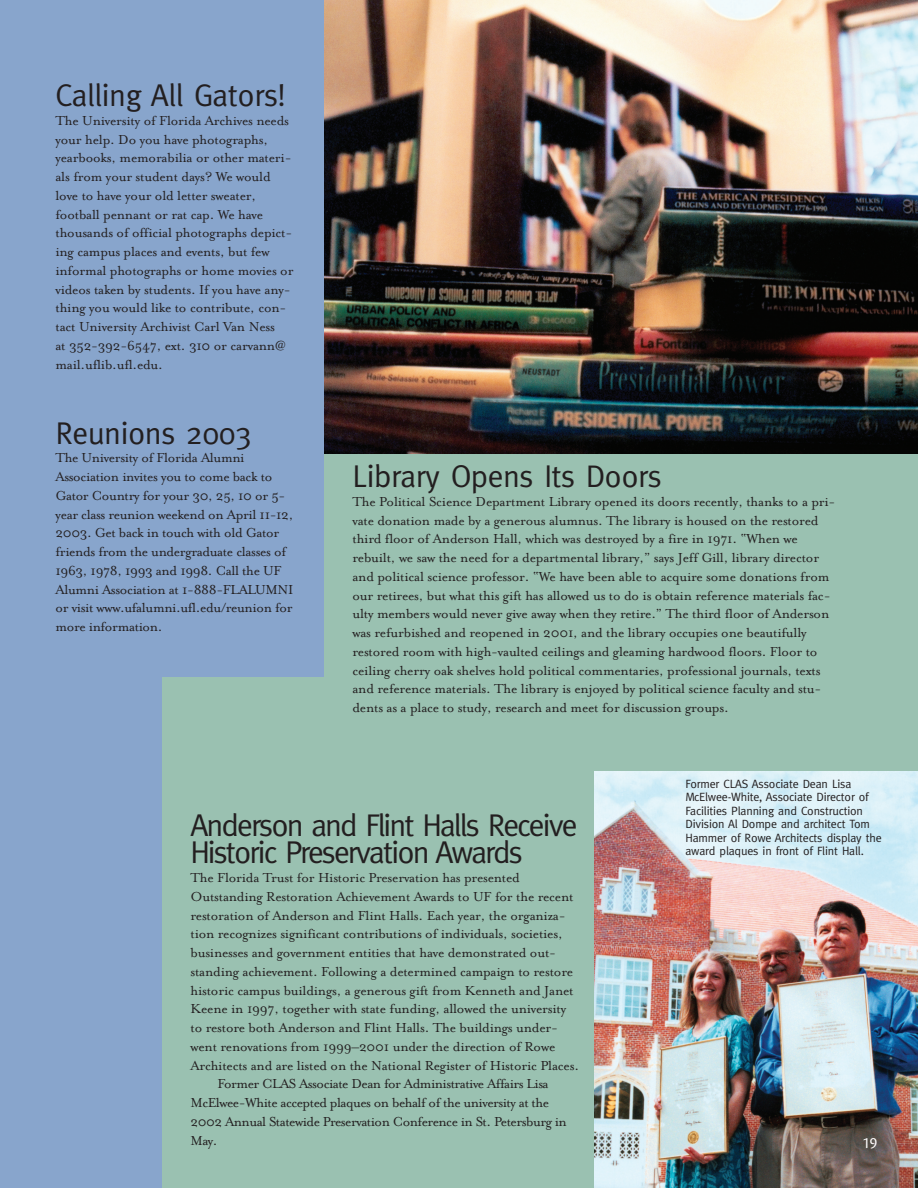
<style>
.page{position:relative;width:918px;height:1188px;background:#9ac1b1}
.page>*{position:absolute;margin:0;border:0;box-sizing:border-box;transform-origin:0 0}
.t1{font:31.5px/27px "Meta";letter-spacing:-.06em;color:#231f20}
.t2{font:31.5px "Meta";letter-spacing:-.015em;color:#231f20}
.t3{font:16.5px "Cronos Display";color:#fff}
.t4{font:15px/18.8px "Mrs Eaves Roman";letter-spacing:-.015em;color:#231f20}
.t5{font:15px "Mrs Eaves Roman";letter-spacing:-.035em;color:#231f20}
.t6{font:12px/13.5px "Meta";letter-spacing:-.015em;color:#231f20}
</style>
<div class="page">
<div style="left:0;top:0;width:324px;height:677px;background:#88a5cc"></div>
<div style="left:0;top:618px;width:162px;height:570px;background:#88a5cc"></div>
<img style="left:594px;top:771px;width:324px;height:417px">
<img style="left:324px;top:0;width:594px;height:454px">
<h1 class="t2" style="left:56px;top:77px;width:232px">Calling All Gators!</h1>
<p class="t4" style="left:56px;top:111px;width:240px">The University of Florida Archives needs your help. Do you have photographs, yearbooks, memorabilia or other materi&shy;als from your student days? We would love to have your old letter sweater, football pennant or rat cap. We have thousands of official photographs depict&shy;ing campus places and events, but few informal photographs or home movies or videos taken by students. If you have any&shy;thing you would like to contribute, con&shy;tact University Archivist Carl Van Ness<br>at 352-392-6547, ext. 310 or carvann@ mail.uflib.ufl.edu.</p>
<h1 class="t2" style="left:56px;top:414px;width:198px">Reunions 2003</h1>
<p class="t4" style="left:56px;top:449px;width:239px">The University of Florida Alumni Association invites you to come back to Gator Country for your 30, 25, 10 or 5- year class reunion weekend on April 11-12, 2003. Get back in touch with old Gator friends from the undergraduate classes of 1963, 1978, 1993 and 1998. Call the UF Alumni Association at 1-888-FLALUMNI or visit www.ufalumni.ufl.edu/reunion for more information.</p>
<h1 class="t2" style="left:352px;top:458px;width:311px">Library Opens Its Doors</h1>
<p class="t4" style="left:352px;top:492px;width:485px">The Political Science Department Library opened its doors recently, thanks to a pri&shy;vate donation made by a generous alumnus. The library is housed on the restored third floor of Anderson Hall, which was destroyed by a fire in 1971. “When we rebuilt, we saw the need for a departmental library,” says Jeff Gill, library director and political science professor. “We have been able to acquire some donations from our retirees, but what this gift has allowed us to do is obtain reference materials fac&shy;ulty members would never give away when they retire.” The third floor of Anderson was refurbished and reopened in 2001, and the library occupies one beautifully restored room with high-vaulted ceilings and gleaming hardwood floors. Floor to ceiling cherry oak shelves hold political commentaries, professional journals, texts and reference materials. The library is enjoyed by political science faculty and stu&shy;dents as a place to study, research and meet for discussion groups.</p>
<h1 class="t1" style="left:190px;top:812px;width:389px">Anderson and Flint Halls Receive<br>Historic Preservation Awards</h1>
<p class="t4" style="left:190px;top:869px;width:331px">The Florida Trust for Historic Preservation has presented</p>
<p class="t4" style="left:190px;top:887px;width:385px">Outstanding Restoration Achievement Awards to UF for the recent</p>
<p class="t4" style="left:190px;top:906px;width:377px">restoration of Anderson and Flint Halls. Each year, the organiza-</p>
<p class="t4" style="left:190px;top:925px;width:374px">tion recognizes significant contributions of individuals, societies,</p>
<p class="t4" style="left:190px;top:944px;width:367px">businesses and government entities that have demonstrated out-</p>
<p class="t4" style="left:190px;top:962px;width:384px">standing achievement. Following a determined campaign to restore</p>
<p class="t4" style="left:190px;top:981px;width:385px">historic campus buildings, a generous gift from Kenneth and Janet</p>
<p class="t4" style="left:190px;top:1000px;width:377px">Keene in 1997, together with state funding, allowed the university</p>
<p class="t4" style="left:190px;top:1019px;width:369px">to restore both Anderson and Flint Halls. The buildings under-</p>
<p class="t4" style="left:190px;top:1037px;width:366px">went renovations from 1999–2001 under the direction of Rowe</p>
<p class="t4" style="left:190px;top:1056px;width:390px">Architects and are listed on the National Register of Historic Places.</p>
<p class="t5" style="left:218px;top:1076px;width:333px">Former CLAS Associate Dean for Administrative Affairs Lisa</p>
<p class="t5" style="left:190px;top:1095px;width:360px">McElwee-White accepted plaques on behalf of the university at the</p>
<p class="t5" style="left:190px;top:1113px;width:378px">2002 Annual Statewide Preservation Conference in St. Petersburg in</p>
<p class="t4" style="left:190px;top:1131px;width:29px">May.</p>
<p class="t6" style="left:686px;top:777px;width:198px">Former CLAS Associate Dean Lisa McElwee-White, Associate Director of Facilities Planning and Construction Division Al Dompe and architect Tom Hammer of Rowe Architects display the award plaques in front of Flint Hall.</p>
<p class="t3" style="left:863px;top:1134px;width:16px">19</p>
</div>
